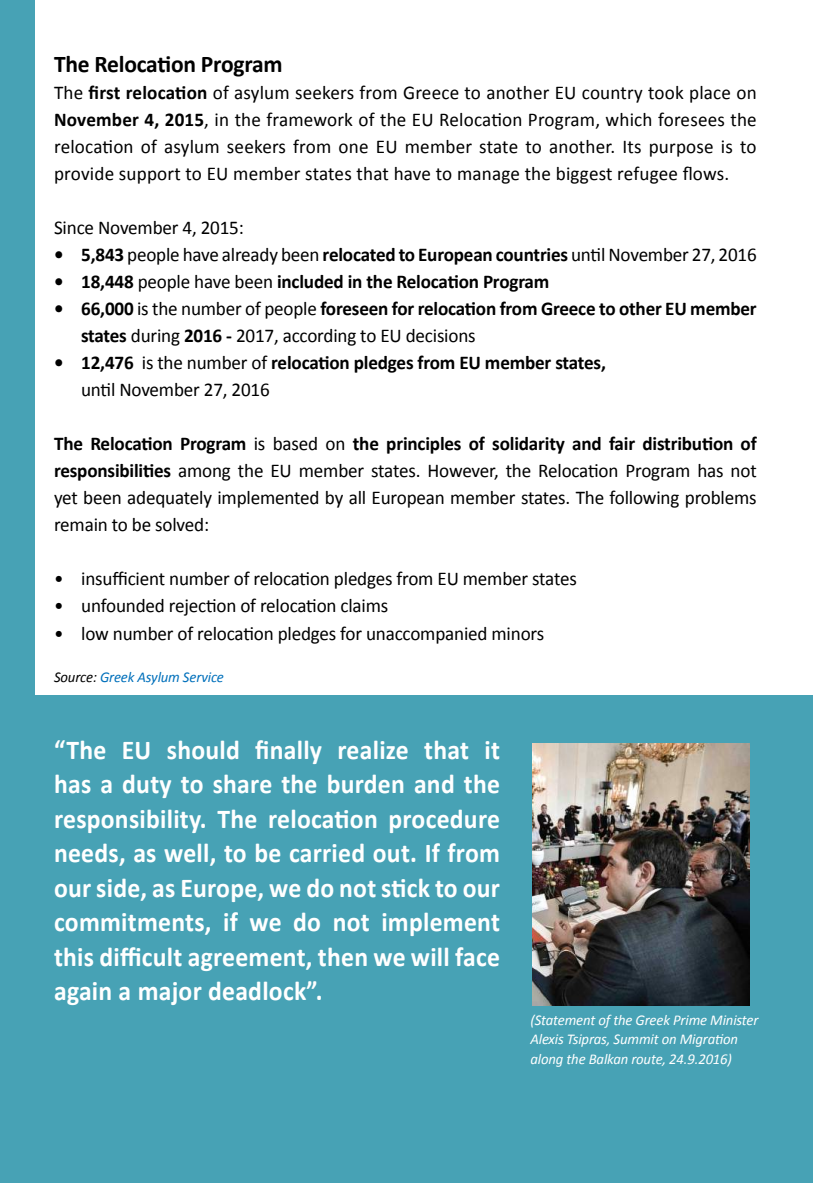
<style>
.page{position:relative;width:813px;height:1183px;background:#fff}
.page>*{position:absolute;margin:0;border:0;box-sizing:border-box;transform-origin:0 0}
.t1{font:700 27.3px/34.5px "Calibri";letter-spacing:.01em;color:#fff;text-align:justify;scale:.94 1}
.t2{font:700 24px "Calibri";letter-spacing:-.01em;color:#000}
.t3{font:19.5px/27px "Calibri";letter-spacing:-.01em;color:#000;text-align:justify}
.t4{font:700 19.5px/27px "Calibri";letter-spacing:-.01em;color:#000}
.t5{font:italic 15px/19.5px "Calibri";letter-spacing:-.01em;color:#fff}
.t6{font:italic 15px "Calibri";letter-spacing:-.01em;color:#0070bb}
.s1{font-weight:700}
.s2{font-weight:400}
.s3{color:#000}
</style>
<div class="page">
<div style="left:0;top:695px;width:812px;height:487px;background:#47a2b5"></div>
<img style="left:532px;top:743px;width:216px;height:262px">
<div style="left:0;top:0;width:34px;height:1182px;background:#47a2b5"></div>
<p class="t2" style="left:54px;top:49px;width:230px">The Relocation Program</p>
<p class="t3" style="left:54px;top:79px;width:703px">The <span class="s1">first relocation</span> of asylum seekers from Greece to another EU country took place on <span class="s1">November 4, 2015</span>, in the framework of the EU Relocation Program, which foresees the relocation of asylum seekers from one EU member state to another. Its purpose is to provide support to EU member states that have to manage the biggest refugee flows.</p>
<p class="t3" style="left:54px;top:214px;width:191px">Since November 4, 2015:</p>
<p class="t3" style="left:54px;top:241px;width:704px"><span class="s1">• 5,843</span> people have already been <span class="s1">relocated to European countries</span> until November 27, 2016</p>
<p class="t4" style="left:54px;top:268px;width:496px">• 18,448 <span class="s2">people have been</span> included in the Relocation Program</p>
<p class="t4" style="left:81px;top:295px;width:676px;text-indent:-27px">• 66,000 <span class="s2">is the number of people</span> foreseen for relocation from Greece to other EU member states <span class="s2">during</span> 2016 - <span class="s2">2017, according to EU decisions</span></p>
<p class="t4" style="left:81px;top:349px;width:526px;text-indent:-27px">• 12,476 <span class="s2">is the number of</span> relocation pledges from EU member states, <span class="s2">until November 27, 2016</span></p>
<p class="t3" style="left:54px;top:430px;width:703px"><span class="s1">The Relocation Program</span> is based on <span class="s1">the principles of solidarity and fair distribution of responsibilities</span> among the EU member states. However, the Relocation Program has not yet been adequately implemented by all European member states. The following problems remain to be solved:</p>
<p class="t3" style="left:54px;top:565px;width:524px">• insufficient number of relocation pledges from EU member states</p>
<p class="t3" style="left:54px;top:592px;width:335px">• unfounded rejection of relocation claims</p>
<p class="t3" style="left:54px;top:619px;width:491px">• low number of relocation pledges for unaccompanied minors</p>
<p class="t6" style="left:54px;top:666px;width:171px"><span class="s3">Source:</span> Greek Asylum Service</p>
<p class="t1" style="left:54px;top:732px;width:476px">“The EU should finally realize that it has a duty to share the burden and the responsibility. The relocation procedure needs, as well, to be carried out. If from our side, as Europe, we do not stick to our commitments, if we do not implement this difficult agreement, then we will face again a major deadlock”.</p>
<p class="t5" style="left:530px;top:1008px;width:229px">(Statement of the Greek Prime Minister<br>Alexis Tsipras, Summit on Migration along the Balkan route, 24.9.2016)</p>
</div>
